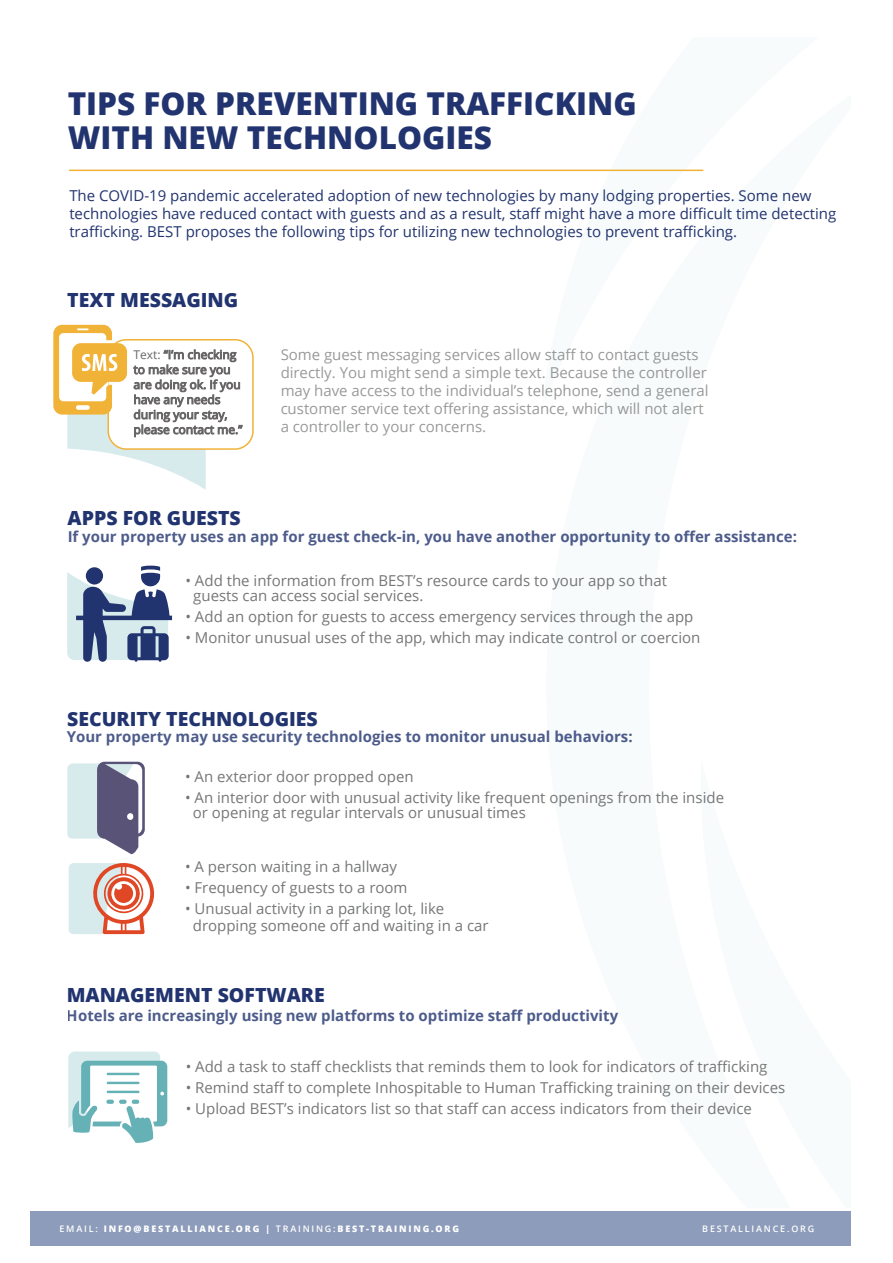
<style>
.page{position:relative;width:893px;height:1263px;background:#fff}
.page>*{position:absolute;margin:0;border:0;box-sizing:border-box;transform-origin:0 0}
.t1{font:800 31.5px/34.5px "Open Sans";color:#22346f}
.t2{font:800 19.5px "Open Sans";color:#22346f}
.t3{font:15px/18px "Open Sans";color:rgb(71 72 73/.75)}
.t4{font:15px/18px "Open Sans";color:#22346f}
.t5{font:700 15px "Open Sans";color:rgb(34 52 111/.9)}
.t6{font:800 9px "Open Sans";letter-spacing:.2em;color:#fff}
.t7{font:600 9px "Open Sans";letter-spacing:.2em;color:#fff}
.s1{font-weight:600}
</style>
<div class="page">
<div style="left:30px;top:1211px;width:820px;height:34px;background:#8d9cba"></div>
<hr style="left:69px;top:170px;width:634px;height:1px;background:#f1b238">
<svg style="left:67px;top:566px;width:105px;height:96px"></svg>
<svg style="left:53px;top:325px;width:190px;height:165px"></svg>
<svg style="left:69px;top:863px;width:86px;height:71px"></svg>
<svg style="left:67px;top:762px;width:78px;height:92px"></svg>
<svg style="left:68px;top:1051px;width:99px;height:92px"></svg>
<h1 class="t1" style="left:68px;top:85px;width:571px">TIPS FOR PREVENTING TRAFFICKING<br>WITH NEW TECHNOLOGIES</h1>
<p class="t4" style="left:69px;top:186px;width:769px">The COVID-19 pandemic accelerated adoption of new technologies by many lodging properties. Some new technologies have reduced contact with guests and as a result, staff might have a more difficult time detecting trafficking. BEST proposes the following tips for utilizing new technologies to prevent trafficking.</p>
<h2 class="t2" style="left:67px;top:285px;width:173px">TEXT MESSAGING</h2>
<p class="t3" style="left:280px;top:345px;width:430px">Some guest messaging services allow staff to contact guests directly. You might send a simple text. Because the controller may have access to the individual’s telephone, send a general customer service text offering assistance, which will not alert a controller to your concerns.</p>
<h2 class="t2" style="left:68px;top:503px;width:175px">APPS FOR GUESTS</h2>
<p class="t5" style="left:68px;top:526px;width:731px">If your property uses an app for guest check-in, you have another opportunity to offer assistance:</p>
<p class="t3" style="left:193px;top:573px;width:475px;line-height:15px;text-indent:-8px">• Add the information from BEST’s resource cards to your app so that guests can access social services.</p>
<p class="t3" style="left:185px;top:607px;width:510px">• Add an option for guests to access emergency services through the app</p>
<p class="t3" style="left:185px;top:628px;width:516px">• Monitor unusual uses of the app, which may indicate control or coercion</p>
<h2 class="t2" style="left:67px;top:704px;width:252px">SECURITY TECHNOLOGIES</h2>
<p class="t5" style="left:67px;top:725px;width:567px">Your property may use security technologies to monitor unusual behaviors:</p>
<p class="t3" style="left:185px;top:767px;width:230px">• An exterior door propped open</p>
<p class="t3" style="left:193px;top:790px;width:533px;line-height:15px;text-indent:-8px">• An interior door with unusual activity like frequent openings from the inside or opening at regular intervals or unusual times</p>
<p class="t3" style="left:185px;top:857px;width:214px">• A person waiting in a hallway</p>
<p class="t3" style="left:185px;top:878px;width:224px">• Frequency of guests to a room</p>
<p class="t3" style="left:193px;top:900px;width:297px;line-height:16.5px;text-indent:-8px">• Unusual activity in a parking lot, like dropping someone off and waiting in a car</p>
<h2 class="t2" style="left:67px;top:980px;width:260px">MANAGEMENT SOFTWARE</h2>
<p class="t5" style="left:67px;top:1005px;width:553px">Hotels are increasingly using new platforms to optimize staff productivity</p>
<p class="t3" style="left:186px;top:1057px;width:583px">• Add a task to staff checklists that reminds them to look for indicators of trafficking</p>
<p class="t3" style="left:186px;top:1078px;width:601px">• Remind staff to complete Inhospitable to Human Trafficking training on their devices</p>
<p class="t3" style="left:186px;top:1099px;width:568px">• Upload BEST’s indicators list so that staff can access indicators from their device</p>
<p class="t6" style="left:59px;top:1222px;width:401px"><span class="s1">EMAIL:</span> INFO@BESTALLIANCE.ORG | <span class="s1">TRAINING:</span>BEST-TRAINING.ORG</p>
<p class="t7" style="left:702px;top:1222px;width:114px">BESTALLIANCE.ORG</p>
</div>
